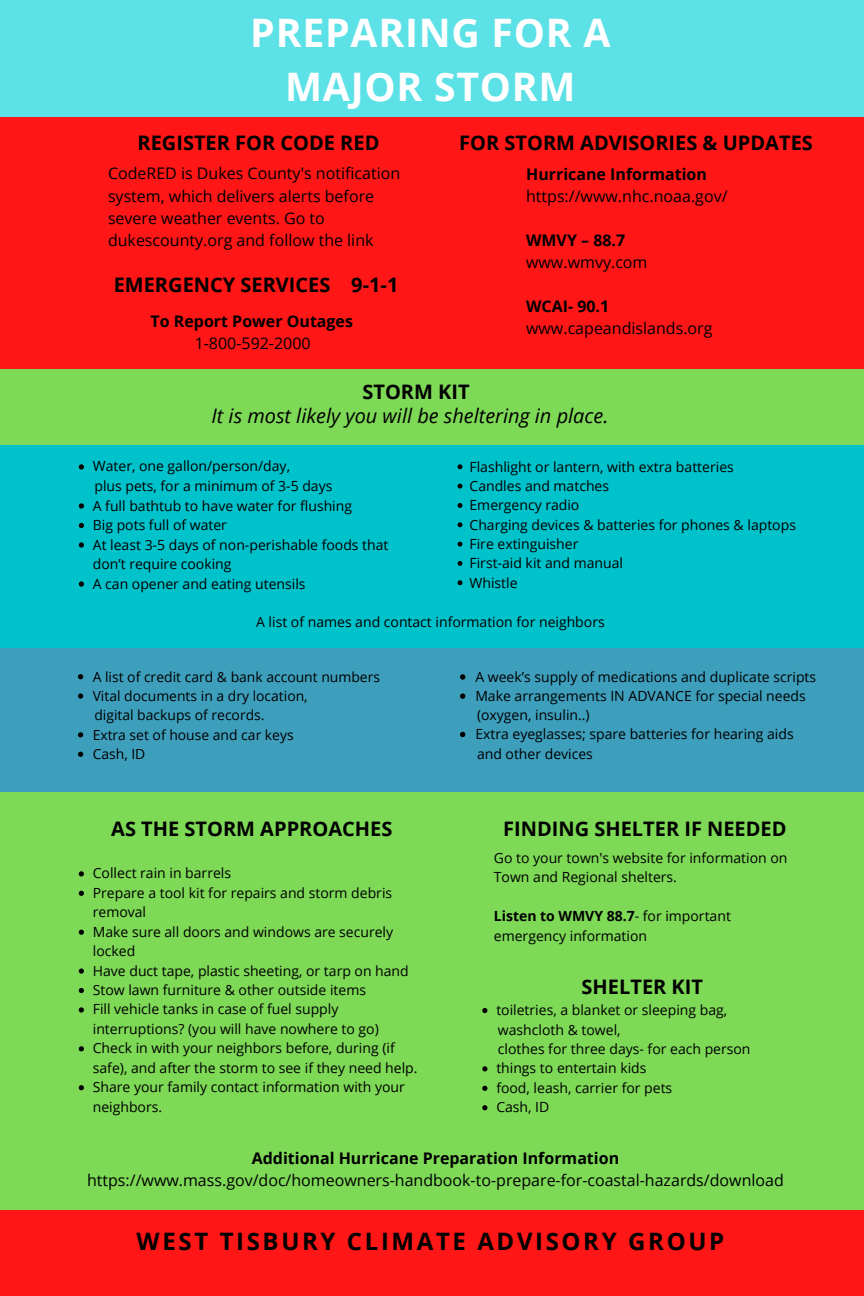
<style>
.page{position:relative;width:864px;height:1296px;background:#7ed957}
.page>*{position:absolute;margin:0;border:0;box-sizing:border-box;transform-origin:0 0}
.t1{font:700 39.2px/55px "Open Sans";letter-spacing:.02em;color:#fff;text-align:center}
.t2{font:700 24px "Open Sans";letter-spacing:.11em;color:#000}
.t3{font:700 20px "Open Sans";color:#000}
.t4{font:italic 20px "Open Sans";color:#000}
.t5{font:16px/22.2px "Open Sans";color:#000}
.t6{font:700 16px "Open Sans";color:#000}
.t7{font:14px/19.4px "Open Sans";color:#000}
.s1{font-weight:700}
</style>
<div class="page">
<div style="left:0;top:0;width:864px;height:117px;background:#5ce1e6"></div>
<div style="left:0;top:117px;width:864px;height:252px;background:#ff1616"></div>
<div style="left:0;top:445px;width:864px;height:203px;background:#00c2cb"></div>
<div style="left:0;top:648px;width:864px;height:144px;background:#3e9fbd"></div>
<div style="left:0;top:1210px;width:864px;height:86px;background:#ff1616"></div>
<svg style="left:460px;top:674px;width:5px;height:6px"></svg>
<svg style="left:460px;top:693px;width:5px;height:6px"></svg>
<svg style="left:460px;top:732px;width:5px;height:5px"></svg>
<svg style="left:78px;top:674px;width:5px;height:5px"></svg>
<svg style="left:78px;top:693px;width:5px;height:6px"></svg>
<svg style="left:78px;top:732px;width:5px;height:5px"></svg>
<svg style="left:78px;top:752px;width:5px;height:5px"></svg>
<svg style="left:482px;top:1008px;width:5px;height:5px"></svg>
<svg style="left:482px;top:1066px;width:5px;height:5px"></svg>
<svg style="left:482px;top:1086px;width:5px;height:5px"></svg>
<svg style="left:482px;top:1105px;width:5px;height:5px"></svg>
<svg style="left:458px;top:464px;width:4px;height:5px"></svg>
<svg style="left:458px;top:484px;width:4px;height:5px"></svg>
<svg style="left:458px;top:503px;width:4px;height:5px"></svg>
<svg style="left:458px;top:522px;width:4px;height:5px"></svg>
<svg style="left:458px;top:542px;width:4px;height:5px"></svg>
<svg style="left:458px;top:561px;width:4px;height:5px"></svg>
<svg style="left:458px;top:580px;width:4px;height:5px"></svg>
<svg style="left:79px;top:464px;width:5px;height:6px"></svg>
<svg style="left:79px;top:503px;width:5px;height:6px"></svg>
<svg style="left:79px;top:523px;width:5px;height:5px"></svg>
<svg style="left:79px;top:542px;width:5px;height:6px"></svg>
<svg style="left:79px;top:581px;width:5px;height:6px"></svg>
<svg style="left:79px;top:871px;width:5px;height:5px"></svg>
<svg style="left:79px;top:891px;width:5px;height:5px"></svg>
<svg style="left:79px;top:930px;width:5px;height:5px"></svg>
<svg style="left:79px;top:968px;width:5px;height:6px"></svg>
<svg style="left:79px;top:988px;width:5px;height:5px"></svg>
<svg style="left:79px;top:1007px;width:5px;height:6px"></svg>
<svg style="left:79px;top:1046px;width:5px;height:5px"></svg>
<svg style="left:79px;top:1085px;width:5px;height:5px"></svg>
<h1 class="t1" style="left:250px;top:4px;width:362px">PREPARING FOR A<br>MAJOR STORM</h1>
<h3 class="t3" style="left:138px;top:128px;width:243px">REGISTER FOR CODE RED</h3>
<p class="t5" style="left:108px;top:162px;width:294px">CodeRED is Dukes County's notification system, which delivers alerts before severe weather events. Go to dukescounty.org and follow the link</p>
<h3 class="t3" style="left:114px;top:270px;width:286px">EMERGENCY SERVICES 9-1-1</h3>
<p class="t6" style="left:151px;top:310px;width:204px">To Report Power Outages</p>
<p class="t5" style="left:195px;top:331px;width:117px">1-800-592-2000</p>
<h3 class="t3" style="left:459px;top:129px;width:355px">FOR STORM ADVISORIES &amp; UPDATES</h3>
<p class="t6" style="left:526px;top:163px;width:182px">Hurricane Information</p>
<p class="t5" style="left:526px;top:185px;width:203px">https://www.nhc.noaa.gov/</p>
<p class="t6" style="left:526px;top:229px;width:101px">WMVY – 88.7</p>
<p class="t5" style="left:526px;top:251px;width:123px">www.wmvy.com</p>
<p class="t6" style="left:526px;top:295px;width:85px">WCAI- 90.1</p>
<p class="t5" style="left:526px;top:317px;width:188px">www.capeandislands.org</p>
<h3 class="t3" style="left:362px;top:378px;width:109px">STORM KIT</h3>
<h3 class="t4" style="left:212px;top:402px;width:398px">It is most likely you will be sheltering in place.</h3>
<p class="t7" style="left:93px;top:456px;width:199px">Water, one gallon/person/day,</p>
<p class="t7" style="left:93px;top:495px;width:297px">A full bathtub to have water for flushing<br>Big pots full of water<br>At least 3-5 days of non-perishable foods that don’t require cooking<br>A can opener and eating utensils</p>
<p class="t7" style="left:94px;top:476px;width:239px">plus pets, for a minimum of 3-5 days</p>
<p class="t7" style="left:470px;top:456px;width:328px">Flashlight or lantern, with extra batteries<br>Candles and matches<br>Emergency radio<br>Charging devices &amp; batteries for phones &amp; laptops<br>Fire extinguisher<br>First-aid kit and manual<br>Whistle</p>
<p class="t7" style="left:256px;top:612px;width:350px">A list of names and contact information for neighbors</p>
<p class="t7" style="left:93px;top:666px;width:289px">A list of credit card &amp; bank account numbers<br>Vital documents in a dry location,</p>
<p class="t7" style="left:93px;top:725px;width:203px">Extra set of house and car keys<br>Cash, ID</p>
<p class="t7" style="left:94px;top:705px;width:172px">digital backups of records.</p>
<h3 class="t3" style="left:111px;top:814px;width:283px">AS THE STORM APPROACHES</h3>
<p class="t7" style="left:93px;top:863px;width:326px">Collect rain in barrels<br>Prepare a tool kit for repairs and storm debris removal<br>Make sure all doors and windows are securely locked<br>Have duct tape, plastic sheeting, or tarp on hand Stow lawn furniture &amp; other outside items<br>Fill vehicle tanks in case of fuel supply interruptions? (you will have nowhere to go)<br>Check in with your neighbors before, during (if safe), and after the storm to see if they need help.<br>Share your family contact information with your neighbors.</p>
<p class="t7" style="left:475px;top:667px;width:342px">A week’s supply of medications and duplicate scripts<br>Make arrangements IN ADVANCE for special needs</p>
<p class="t7" style="left:475px;top:724px;width:320px">Extra eyeglasses; spare batteries for hearing aids</p>
<p class="t7" style="left:477px;top:705px;width:114px">(oxygen, insulin..)</p>
<p class="t7" style="left:477px;top:743px;width:117px">and other devices</p>
<h3 class="t3" style="left:503px;top:814px;width:285px">FINDING SHELTER IF NEEDED</h3>
<p class="t7" style="left:494px;top:848px;width:295px">Go to your town's website for information on<br>Town and Regional shelters.</p>
<p class="t7" style="left:494px;top:906px;width:239px"><span class="s1">Listen to WMVY 88.7</span>- for important emergency information</p>
<h3 class="t3" style="left:582px;top:972px;width:123px">SHELTER KIT</h3>
<p class="t7" style="left:498px;top:1019px;width:254px">washcloth &amp; towel,<br>clothes for three days- for each person</p>
<p class="t7" style="left:496px;top:1000px;width:232px">toiletries, a blanket or sleeping bag,</p>
<p class="t7" style="left:496px;top:1058px;width:177px">things to entertain kids food, leash, carrier for pets<br>Cash, ID</p>
<p class="t6" style="left:252px;top:1147px;width:369px">Additional Hurricane Preparation Information</p>
<p class="t5" style="left:87px;top:1169px;width:698px">https://www.mass.gov/doc/homeowners-handbook-to-prepare-for-coastal-hazards/download</p>
<h2 class="t2" style="left:137px;top:1225px;width:589px">WEST TISBURY CLIMATE ADVISORY GROUP</h2>
</div>
